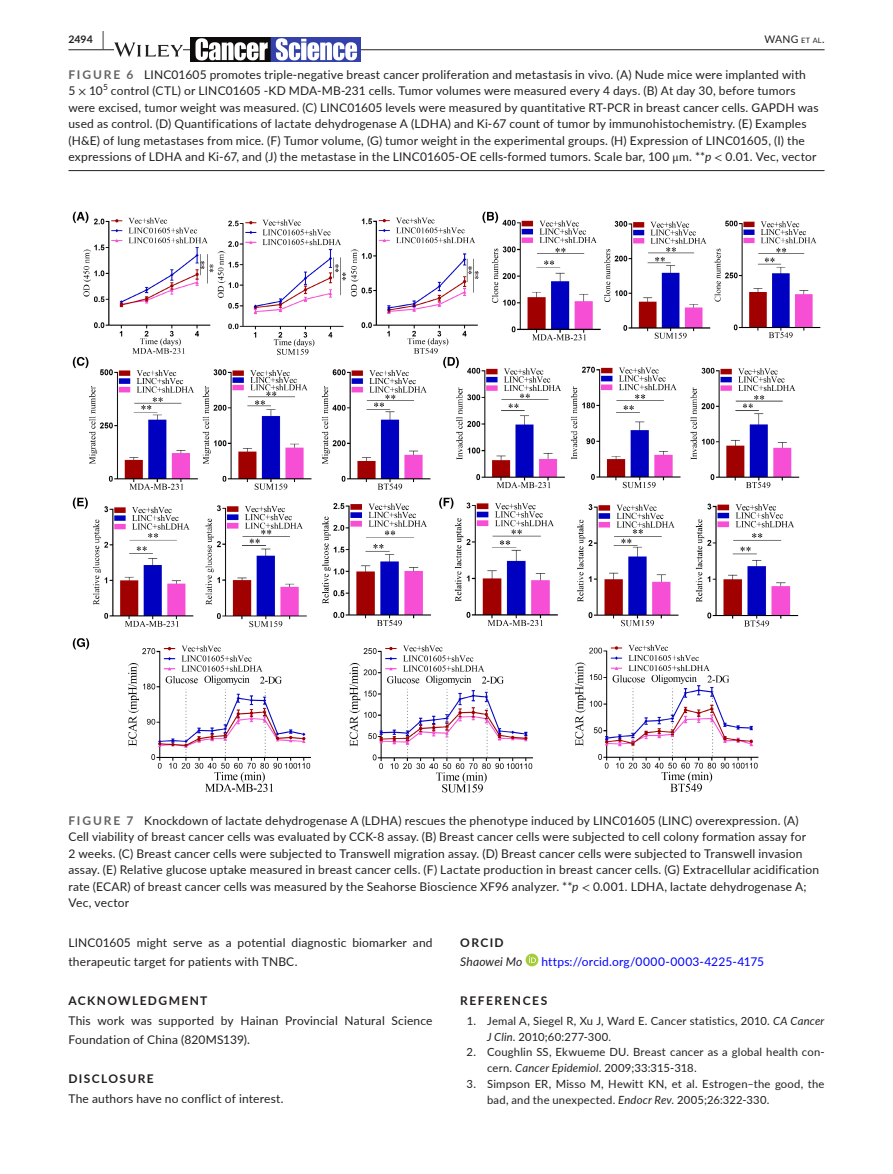
<style>
.page{position:relative;width:893px;height:1174px;background:#fff}
.page>*{position:absolute;margin:0;border:0;box-sizing:border-box;transform-origin:0 0}
.t1{font:12px/16.5px "Lato";letter-spacing:.015em;color:#231f20}
.t2{font:700 12px "Lato";letter-spacing:.115em;color:#231f20}
.t3{font:12px "Lato";letter-spacing:.015em;color:#00f}
.t4{font:italic 12px "Lato";letter-spacing:.015em;color:#231f20}
.t5{font:11.25px/15.8px "Lato";letter-spacing:.02em;color:#231f20}
.t6{font:10.5px "Lato";color:#231f20}
.t7{font:700 10.5px "Lato";color:#231f20}
.s1{font-size:19.5px}
.s2{font-size:7.35px}
.s3{font-weight:700;color:#636366}
.s4{font-family:"STIX"}
.s5{font-style:italic}
</style>
<div class="page">
<hr style="left:68px;top:49px;width:756px;height:1px;background:#231f20">
<svg style="left:114px;top:42px;width:69px;height:15px"></svg>
<img style="left:191px;top:38px;width:170px;height:24px">
<div style="left:526px;top:953px;width:12px;height:13px;background:#a5cd39;border-radius:50%"></div>
<svg style="left:529px;top:956px;width:7px;height:7px"></svg>
<hr style="left:68px;top:170px;width:756px;height:1px;background:#231f20">
<img style="left:72px;top:211px;width:749px;height:581px">
<p class="t7" style="left:68px;top:31px;width:37px">2494 <span class="s1">|</span></p>
<p class="t6" style="left:765px;top:31px;width:61px">WANG <span class="s2">et al</span>.</p>
<p class="t1" style="left:68px;top:66px;width:752px"><span class="s3">FIGURE 6</span> LINC01605 promotes triple-negative breast cancer proliferation and metastasis in vivo. (A) Nude mice were implanted with<br>5 <span class="s4">×</span> 10<sup>5</sup> control (CTL) or LINC01605 -KD MDA-MB-231 cells. Tumor volumes were measured every 4 days. (B) At day 30, before tumors were excised, tumor weight was measured. (C) LINC01605 levels were measured by quantitative RT-PCR in breast cancer cells. GAPDH was used as control. (D) Quantifications of lactate dehydrogenase A (LDHA) and Ki-67 count of tumor by immunohistochemistry. (E) Examples (H&amp;E) of lung metastases from mice. (F) Tumor volume, (G) tumor weight in the experimental groups. (H) Expression of LINC01605, (I) the expressions of LDHA and Ki-67, and (J) the metastase in the LINC01605-OE cells-formed tumors. Scale bar, 100 <span class="s4">μ</span>m. **<span class="s5">p</span> <span class="s4">&lt;</span> 0.01. Vec, vector</p>
<p class="t1" style="left:68px;top:811px;width:752px"><span class="s3">FIGURE 7</span> Knockdown of lactate dehydrogenase A (LDHA) rescues the phenotype induced by LINC01605 (LINC) overexpression. (A)<br>Cell viability of breast cancer cells was evaluated by CCK-8 assay. (B) Breast cancer cells were subjected to cell colony formation assay for<br>2 weeks. (C) Breast cancer cells were subjected to Transwell migration assay. (D) Breast cancer cells were subjected to Transwell invasion assay. (E) Relative glucose uptake measured in breast cancer cells. (F) Lactate production in breast cancer cells. (G) Extracellular acidification rate (ECAR) of breast cancer cells was measured by the Seahorse Bioscience XF96 analyzer. **<span class="s5">p</span> <span class="s4">&lt;</span> 0.001. LDHA, lactate dehydrogenase A; Vec, vector</p>
<p class="t1" style="left:68px;top:932px;width:366px;line-height:19.5px">LINC01605 might serve as a potential diagnostic biomarker and therapeutic target for patients with TNBC.</p>
<p class="t2" style="left:68px;top:992px;width:141px">ACKNOWLEDGMENT</p>
<p class="t1" style="left:68px;top:1010px;width:366px;line-height:19.5px">This work was supported by Hainan Provincial Natural Science<br>Foundation of China (820MS139).</p>
<p class="t2" style="left:68px;top:1070px;width:87px">DISCLOSURE</p>
<p class="t1" style="left:68px;top:1089px;width:217px">The authors have no conflict of interest.</p>
<p class="t2" style="left:460px;top:933px;width:45px">ORCID</p>
<p class="t4" style="left:460px;top:953px;width:64px">Shaowei Mo</p>
<p class="t3" style="left:541px;top:953px;width:224px">https://orcid.org/0000-0003-4225-4175</p>
<p class="t2" style="left:460px;top:992px;width:88px">REFERENCES</p>
<p class="t5" style="left:487px;top:1012px;width:339px;text-indent:-20px">1. Jemal A, Siegel R, Xu J, Ward E. Cancer statistics, 2010. <span class="s5">CA Cancer<br>J Clin</span>. 2010;60:277-300.</p>
<p class="t5" style="left:487px;top:1044px;width:339px;text-indent:-21px">2. Coughlin SS, Ekwueme DU. Breast cancer as a global health con&shy;cern. <span class="s5">Cancer Epidemiol</span>. 2009;33:315-318.</p>
<p class="t5" style="left:487px;top:1075px;width:339px;text-indent:-21px">3. Simpson ER, Misso M, Hewitt KN, et al. Estrogen–the good, the bad, and the unexpected. <span class="s5">Endocr Rev</span>. 2005;26:322-330.</p>
</div>
